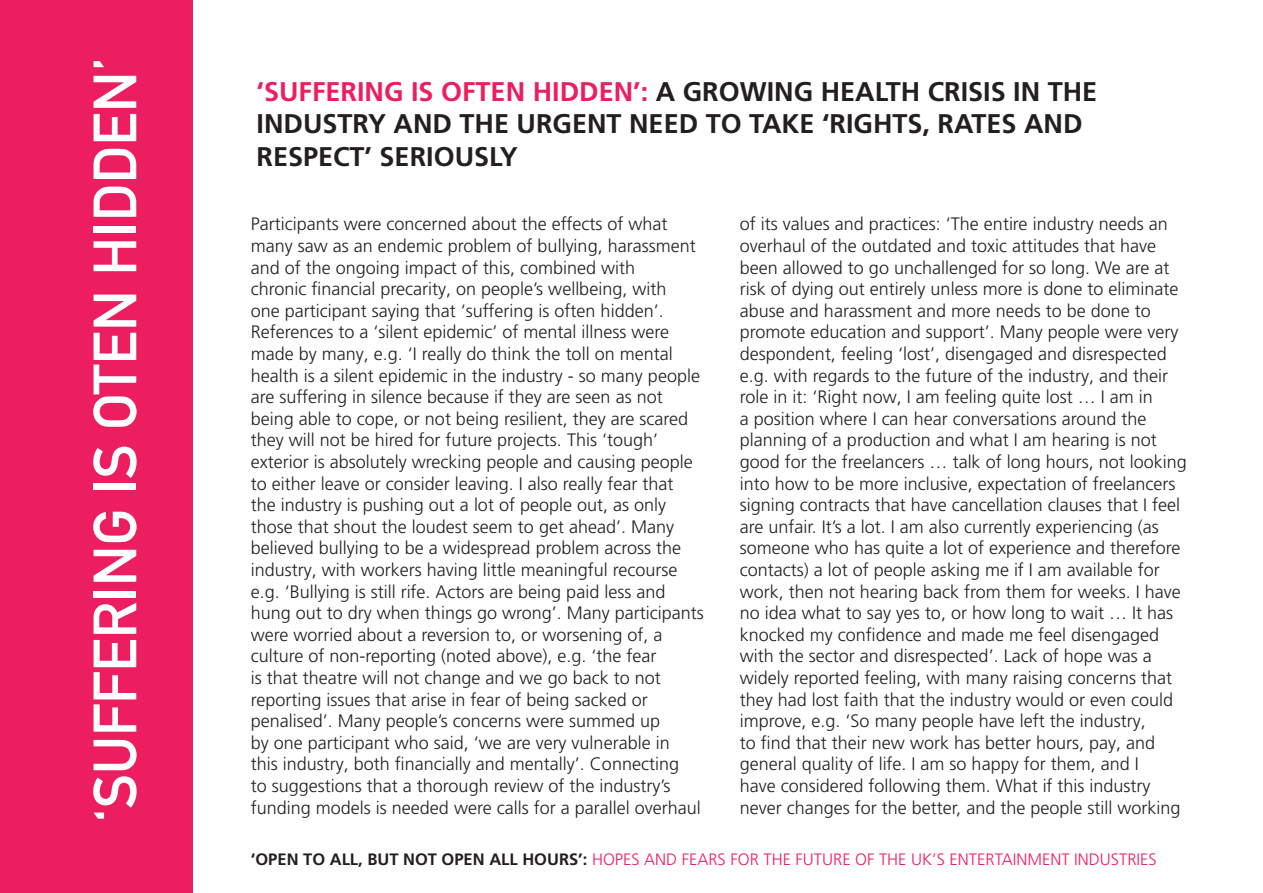
<style>
.page{position:relative;width:1263px;height:893px;background:#fff}
.page>*{position:absolute;margin:0;border:0;box-sizing:border-box;transform-origin:0 0}
.Side_title{font:700 60px "DIN Alternate";color:#fff}
.t1{font:700 27px/32.4px "Frutiger LT Pro";color:#231f20}
.t2{font:300 18px/21.6px "Frutiger LT Pro";color:#231f20}
.t3{font:300 16.5px "Frutiger LT Pro";color:#ed1e60}
.s1{color:#ed1e60}
.s2{font-weight:700;color:#231f20}
</style>
<div class="page">
<div style="left:0;top:0;width:192px;height:893px;background:#ed1e60"></div>
<p class="Side_title" style="left:69px;top:823px;width:767px;rotate:-90deg">‘SUFFERING IS OTEN HIDDEN’</p>
<p class="t1" style="left:257px;top:76px;width:842px"><span class="s1">‘SUFFERING IS OFTEN HIDDEN’:</span> A GROWING HEALTH CRISIS IN THE<br>INDUSTRY AND THE URGENT NEED TO TAKE ‘RIGHTS, RATES AND<br>RESPECT’ SERIOUSLY</p>
<p class="t2" style="left:251px;top:213px;width:454px">Participants were concerned about the effects of what many saw as an endemic problem of bullying, harassment and of the ongoing impact of this, combined with<br>chronic financial precarity, on people’s wellbeing, with<br>one participant saying that ‘suffering is often hidden’.<br>References to a ‘silent epidemic’ of mental illness were made by many, e.g. ‘I really do think the toll on mental health is a silent epidemic in the industry - so many people are suffering in silence because if they are seen as not being able to cope, or not being resilient, they are scared they will not be hired for future projects. This ‘tough’ exterior is absolutely wrecking people and causing people to either leave or consider leaving. I also really fear that<br>the industry is pushing out a lot of people out, as only those that shout the loudest seem to get ahead’. Many believed bullying to be a widespread problem across the industry, with workers having little meaningful recourse e.g. ‘Bullying is still rife. Actors are being paid less and hung out to dry when things go wrong’. Many participants were worried about a reversion to, or worsening of, a culture of non-reporting (noted above), e.g. ‘the fear<br>is that theatre will not change and we go back to not reporting issues that arise in fear of being sacked or penalised’. Many people’s concerns were summed up<br>by one participant who said, ‘we are very vulnerable in<br>this industry, both financially and mentally’. Connecting<br>to suggestions that a thorough review of the industry’s funding models is needed were calls for a parallel overhaul</p>
<p class="t2" style="left:740px;top:213px;width:448px">of its values and practices: ‘The entire industry needs an overhaul of the outdated and toxic attitudes that have been allowed to go unchallenged for so long. We are at risk of dying out entirely unless more is done to eliminate abuse and harassment and more needs to be done to promote education and support’. Many people were very despondent, feeling ‘lost’, disengaged and disrespected e.g. with regards to the future of the industry, and their role in it: ‘Right now, I am feeling quite lost … I am in<br>a position where I can hear conversations around the planning of a production and what I am hearing is not good for the freelancers … talk of long hours, not looking into how to be more inclusive, expectation of freelancers signing contracts that have cancellation clauses that I feel are unfair. It’s a lot. I am also currently experiencing (as someone who has quite a lot of experience and therefore contacts) a lot of people asking me if I am available for work, then not hearing back from them for weeks. I have no idea what to say yes to, or how long to wait … It has knocked my confidence and made me feel disengaged with the sector and disrespected’. Lack of hope was a widely reported feeling, with many raising concerns that they had lost faith that the industry would or even could improve, e.g. ‘So many people have left the industry,<br>to find that their new work has better hours, pay, and general quality of life. I am so happy for them, and I<br>have considered following them. What if this industry never changes for the better, and the people still working</p>
<p class="t3" style="left:251px;top:849px;width:907px"><span class="s2">‘OPEN TO ALL, BUT NOT OPEN ALL HOURS’:</span> HOPES AND FEARS FOR THE FUTURE OF THE UK’S ENTERTAINMENT INDUSTRIES</p>
</div>
